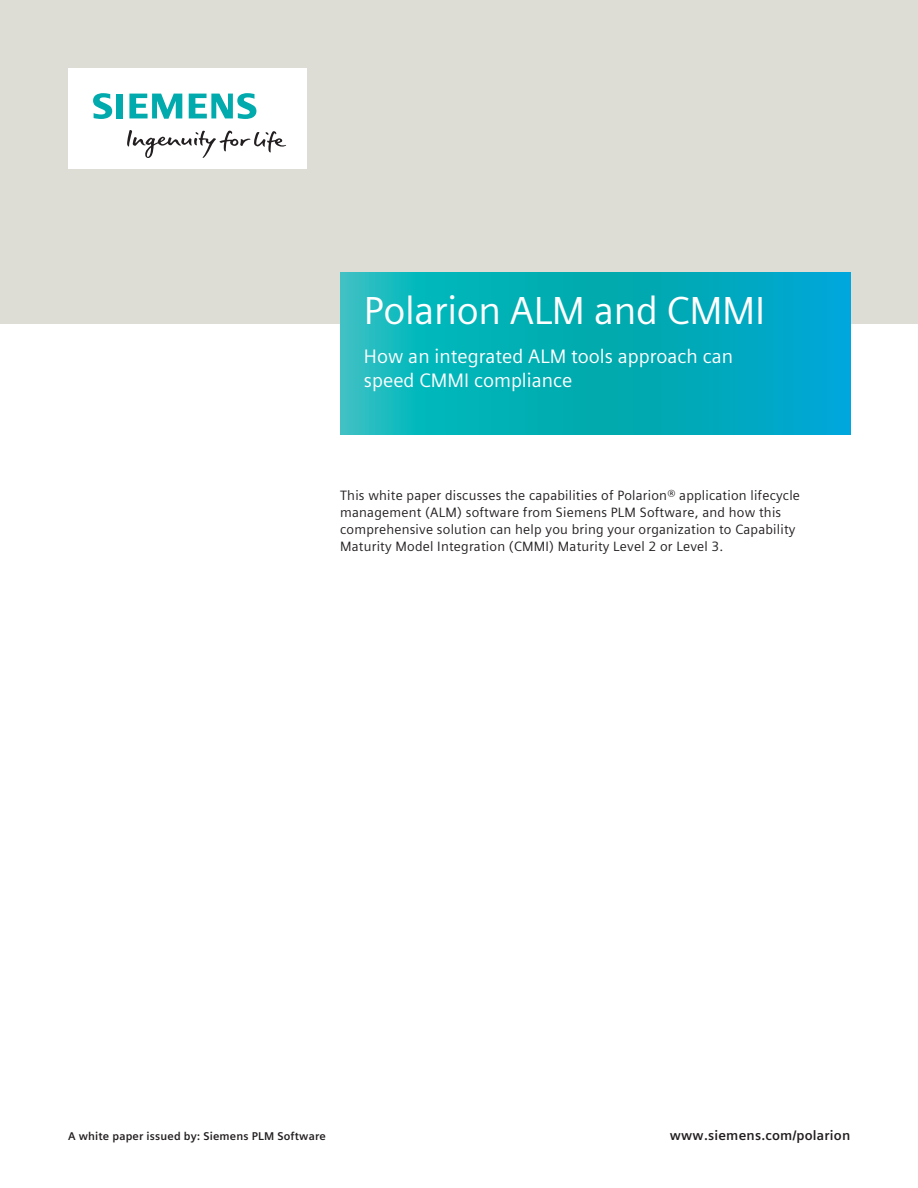
<style>
.page{position:relative;width:918px;height:1188px;background:#fff}
.page>*{position:absolute;margin:0;border:0;box-sizing:border-box;transform-origin:0 0}
.t1{font:39px "Siemens Sans Global";letter-spacing:-.01em;color:#fff}
.t2{font:19.5px/23.4px "Siemens Sans Global";color:#fff}
.t3{font:13.5px/17px "Siemens Sans Global";letter-spacing:.015em;color:#231f20}
.t4{font:700 13.5px "Siemens Sans Global";letter-spacing:.015em;color:#231f20}
.t5{font:700 11.25px "Siemens Sans Global";letter-spacing:.015em;color:#231f20}
</style>
<div class="page">
<div style="left:0;top:0;width:918px;height:323px;background:#deddd5"></div>
<svg style="left:340px;top:272px;width:510px;height:162px;background:#05aebb"></svg>
<div style="left:68px;top:68px;width:238px;height:101px;background:#fff"></div>
<svg style="left:127px;top:130px;width:159px;height:28px"></svg>
<svg style="left:93px;top:93px;width:30px;height:26px"></svg>
<svg style="left:129px;top:94px;width:53px;height:25px"></svg>
<svg style="left:189px;top:93px;width:67px;height:26px"></svg>
<h1 class="t1" style="left:364px;top:281px;width:403px">Polarion ALM and CMMI</h1>
<h2 class="t2" style="left:364px;top:345px;width:371px">How an integrated ALM tools approach can speed CMMI compliance</h2>
<p class="t3" style="left:340px;top:487px;width:461px">This white paper discusses the capabilities of Polarion® application lifecycle management (ALM) software from Siemens PLM Software, and how this comprehensive solution can help you bring your organization to Capability Maturity Model Integration (CMMI) Maturity Level 2 or Level 3.</p>
<p class="t5" style="left:68px;top:1127px;width:259px">A white paper issued by: Siemens PLM Software</p>
<p class="t4" style="left:670px;top:1124px;width:182px">www.siemens.com/polarion</p>
</div>
